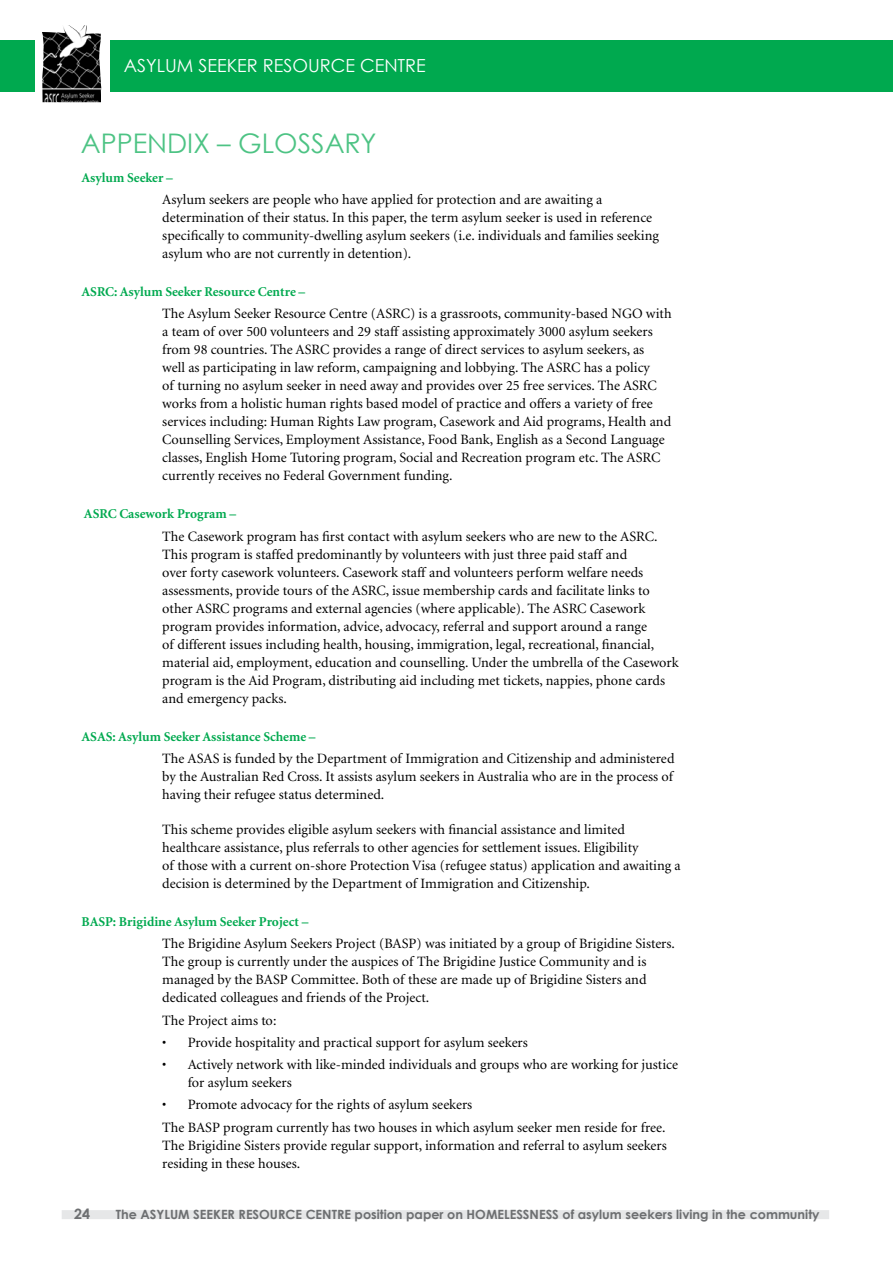
<style>
.page{position:relative;width:893px;height:1263px;background:#fff}
.page>*{position:absolute;margin:0;border:0;box-sizing:border-box;transform-origin:0 0}
.t1{font:27px "Century Gothic";color:#4dc384}
.t2{font:18px "Century Gothic";color:#fff}
.t3{font:14.25px/18px "Minion";color:#000}
.t4{font:700 14.25px "Century Gothic";color:#6d6f71}
.t5{font:700 13.5px "Minion";color:#00a94f}
.t6{font:700 12.75px "Century Gothic";color:#6d6f71}
</style>
<div class="page">
<div style="left:111px;top:40px;width:782px;height:52px;background:#00a94f"></div>
<div style="left:0;top:40px;width:34px;height:52px;background:#00a94f"></div>
<img style="left:42px;top:25px;width:59px;height:77px">
<div style="left:62px;top:1210px;width:767px;height:9px;background:#e6e7e8"></div>
<p class="t2" style="left:124px;top:55px;width:301px">ASYLUM SEEKER RESOU RCE CENTRE</p>
<h1 class="t1" style="left:81px;top:127px;width:295px">APPEN DIX – GLOSSARY</h1>
<p class="t5" style="left:81px;top:171px;width:93px">Asylum Seeker –</p>
<p class="t3" style="left:162px;top:191px;width:498px">Asylum seekers are people who have applied for protection and are awaiting a determination of their status. In this paper, the term asylum seeker is used in reference specifically to community-dwelling asylum seekers (i.e. individuals and families seeking asylum who are not currently in detention).</p>
<p class="t5" style="left:81px;top:285px;width:225px">ASRC: Asylum Seeker Resource Centre –</p>
<p class="t3" style="left:162px;top:305px;width:511px">The Asylum Seeker Resource Centre (ASRC) is a grassroots, community-based NGO with a team of over 500 volunteers and 29 staff assisting approximately 3000 asylum seekers from 98 countries. The ASRC provides a range of direct services to asylum seekers, as<br>well as participating in law reform, campaigning and lobbying. The ASRC has a policy<br>of turning no asylum seeker in need away and provides over 25 free services. The ASRC works from a holistic human rights based model of practice and offers a variety of free services including: Human Rights Law program, Casework and Aid programs, Health and Counselling Services, Employment Assistance, Food Bank, English as a Second Language classes, English Home Tutoring program, Social and Recreation program etc. The ASRC currently receives no Federal Government funding.</p>
<p class="t5" style="left:84px;top:507px;width:154px">ASRC Casework Program –</p>
<p class="t3" style="left:162px;top:528px;width:518px">The Casework program has first contact with asylum seekers who are new to the ASRC.<br>This program is staffed predominantly by volunteers with just three paid staff and<br>over forty casework volunteers. Casework staff and volunteers perform welfare needs assessments, provide tours of the ASRC, issue membership cards and facilitate links to other ASRC programs and external agencies (where applicable). The ASRC Casework program provides information, advice, advocacy, referral and support around a range<br>of different issues including health, housing, immigration, legal, recreational, financial, material aid, employment, education and counselling. Under the umbrella of the Casework program is the Aid Program, distributing aid including met tickets, nappies, phone cards and emergency packs.</p>
<p class="t5" style="left:81px;top:729px;width:236px">ASAS: Asylum Seeker Assistance Scheme –</p>
<p class="t3" style="left:162px;top:750px;width:514px;text-align:justify">The ASAS is funded by the Department of Immigration and Citizenship and administered by the Australian Red Cross. It assists asylum seekers in Australia who are in the process of having their refugee status determined.</p>
<p class="t3" style="left:162px;top:821px;width:520px">This scheme provides eligible asylum seekers with financial assistance and limited healthcare assistance, plus referrals to other agencies for settlement issues. Eligibility<br>of those with a current on-shore Protection Visa (refugee status) application and awaiting a decision is determined by the Department of Immigration and Citizenship.</p>
<p class="t5" style="left:81px;top:915px;width:228px">BASP: Brigidine Asylum Seeker Project –</p>
<p class="t3" style="left:162px;top:935px;width:514px">The Brigidine Asylum Seekers Project (BASP) was initiated by a group of Brigidine Sisters.<br>The group is currently under the auspices of The Brigidine Justice Community and is managed by the BASP Committee. Both of these are made up of Brigidine Sisters and dedicated colleagues and friends of the Project.</p>
<p class="t3" style="left:162px;top:1011px;width:116px">The Project aims to:</p>
<p class="t3" style="left:162px;top:1034px;width:367px">• Provide hospitality and practical support for asylum seekers</p>
<p class="t3" style="left:188px;top:1056px;width:492px;text-indent:-26px">• Actively network with like-minded individuals and groups who are working for justice for asylum seekers</p>
<p class="t3" style="left:162px;top:1094px;width:505px;line-height:22.2px">• Promote advocacy for the rights of asylum seekers<br>The BASP program currently has two houses in which asylum seeker men reside for free.</p>
<p class="t3" style="left:162px;top:1136px;width:506px">The Brigidine Sisters provide regular support, information and referral to asylum seekers residing in these houses.</p>
<p class="t4" style="left:74px;top:1204px;width:18px">24</p>
<p class="t6" style="left:116px;top:1206px;width:705px">The ASYLUM SEEKER RESOURCE CENTRE position paper on HOMELESSNESS of asylum seekers living in the community</p>
</div>
